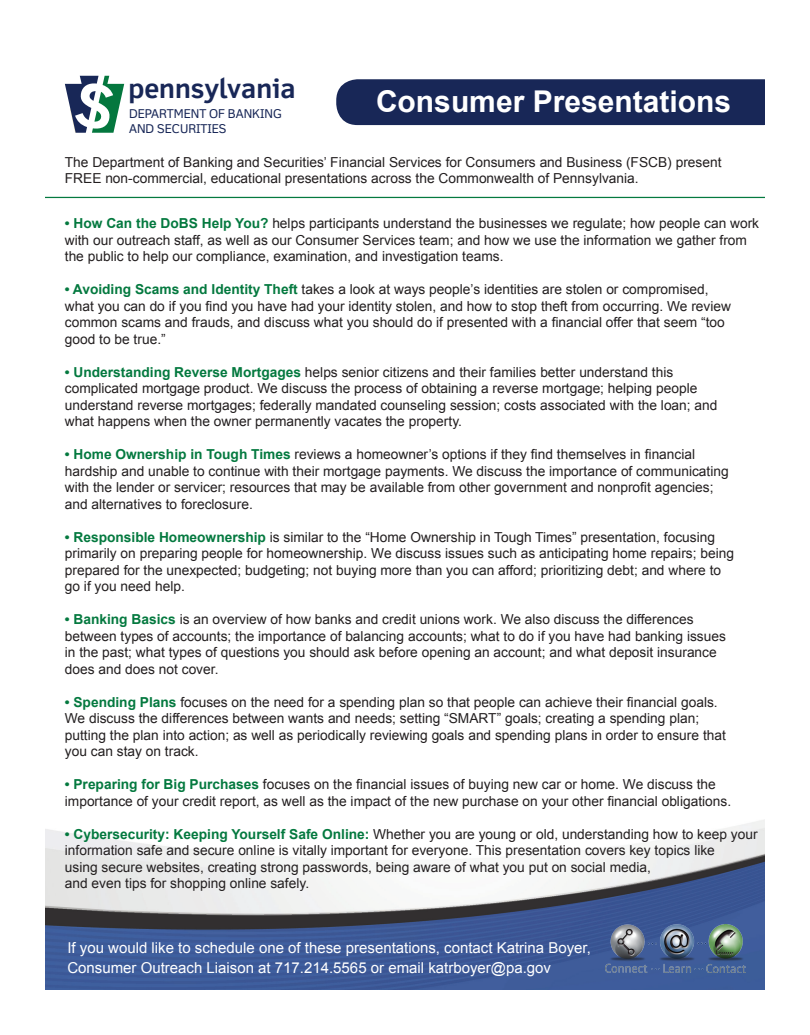
<style>
.page{position:relative;width:810px;height:1035px;background:#fff}
.page>*{position:absolute;margin:0;border:0;box-sizing:border-box;transform-origin:0 0}
.t1{font:700 30px "Arial";color:#fff}
.t2{font:700 27.25px "Felbridge Std";color:#182757}
.t3{font:15px/20px "Arial";color:#fff}
.t4{font:13.75px/16.5px "Arial";color:#231f20}
.t5{font:12.12px/14.5px "Felbridge Std";color:#182757}
.s1{font-weight:700;color:#04793f}
</style>
<div class="page">
<img style="left:45px;top:75px;width:720px;height:914px">
<img style="left:605px;top:924px;width:140px;height:48px">
<div style="left:336px;top:79px;width:449px;height:46px;background:#182757;border-radius:21px"></div>
<div style="left:765px;top:66px;width:23px;height:83px;background:#fff"></div>
<svg style="left:65px;top:76px;width:59px;height:57px"></svg>
<hr style="left:45px;top:197px;width:720px;height:1px;background:#04793f">
<h2 class="t2" style="left:128px;top:72px;width:169px">pennsylvania</h2>
<p class="t5" style="left:129px;top:106px;width:154px">DEPARTMENT OF BANKING<br>AND SECURITIES</p>
<h1 class="t1" style="left:376px;top:81px;width:357px">Consumer Presentations</h1>
<p class="t4" style="left:65px;top:154px;width:658px">The Department of Banking and Securities’ Financial Services for Consumers and Business (FSCB) present<br>FREE non-commercial, educational presentations across the Commonwealth of Pennsylvania.</p>
<p class="t4" style="left:65px;top:215px;width:696px"><span class="s1">• How Can the DoBS Help You?</span> helps participants understand the businesses we regulate; how people can work with our outreach staff, as well as our Consumer Services team; and how we use the information we gather from the public to help our compliance, examination, and investigation teams.</p>
<p class="t4" style="left:65px;top:281px;width:668px"><span class="s1">• Avoiding Scams and Identity Theft</span> takes a look at ways people’s identities are stolen or compromised, what you can do if you find you have had your identity stolen, and how to stop theft from occurring. We review common scams and frauds, and discuss what you should do if presented with a financial offer that seem “too good to be true.”</p>
<p class="t4" style="left:65px;top:364px;width:654px"><span class="s1">• Understanding Reverse Mortgages</span> helps senior citizens and their families better understand this complicated mortgage product. We discuss the process of obtaining a reverse mortgage; helping people understand reverse mortgages; federally mandated counseling session; costs associated with the loan; and what happens when the owner permanently vacates the property.</p>
<p class="t4" style="left:65px;top:446px;width:665px"><span class="s1">• Home Ownership in Tough Times</span> reviews a homeowner’s options if they find themselves in financial hardship and unable to continue with their mortgage payments. We discuss the importance of communicating with the lender or servicer; resources that may be available from other government and nonprofit agencies; and alternatives to foreclosure.</p>
<p class="t4" style="left:65px;top:529px;width:671px"><span class="s1">• Responsible Homeownership</span> is similar to the “Home Ownership in Tough Times” presentation, focusing primarily on preparing people for homeownership. We discuss issues such as anticipating home repairs; being prepared for the unexpected; budgeting; not buying more than you can afford; prioritizing debt; and where to go if you need help.</p>
<p class="t4" style="left:65px;top:611px;width:663px"><span class="s1">• Banking Basics</span> is an overview of how banks and credit unions work. We also discuss the differences between types of accounts; the importance of balancing accounts; what to do if you have had banking issues in the past; what types of questions you should ask before opening an account; and what deposit insurance does and does not cover.</p>
<p class="t4" style="left:65px;top:694px;width:663px"><span class="s1">• Spending Plans</span> focuses on the need for a spending plan so that people can achieve their financial goals.<br>We discuss the differences between wants and needs; setting “SMART” goals; creating a spending plan; putting the plan into action; as well as periodically reviewing goals and spending plans in order to ensure that you can stay on track.</p>
<p class="t4" style="left:65px;top:776px;width:668px"><span class="s1">• Preparing for Big Purchases</span> focuses on the financial issues of buying new car or home. We discuss the importance of your credit report, as well as the impact of the new purchase on your other financial obligations.</p>
<p class="t4" style="left:65px;top:826px;width:694px"><span class="s1">• Cybersecurity: Keeping Yourself Safe Online:</span> Whether you are young or old, understanding how to keep your information safe and secure online is vitally important for everyone. This presentation covers key topics like<br>using secure websites, creating strong passwords, being aware of what you put on social media,<br>and even tips for shopping online safely.</p>
<p class="t3" style="left:67px;top:938px;width:525px">If you would like to schedule one of these presentations, contact Katrina Boyer,<br>Consumer Outreach Liaison at 717.214.5565 or email katrboyer@pa.gov</p>
</div>
